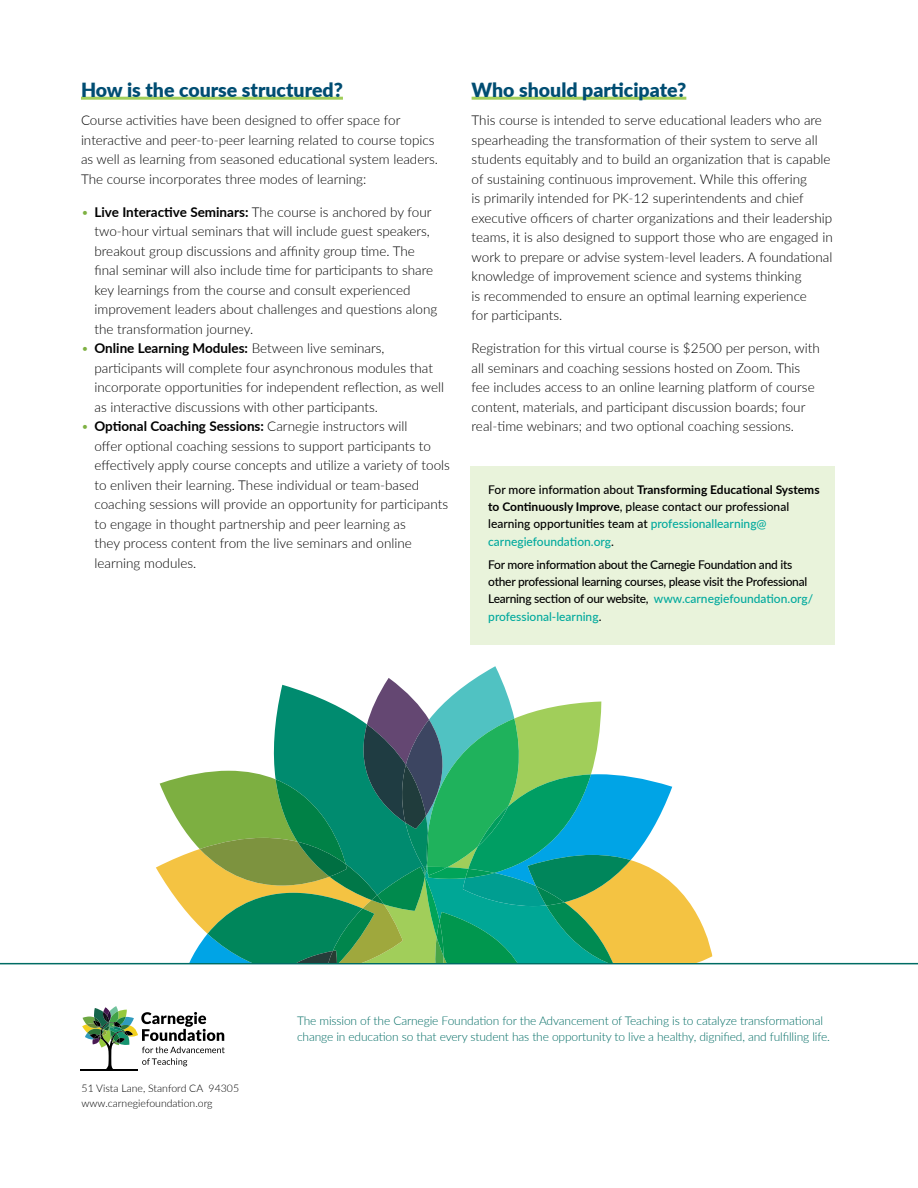
<style>
.page{position:relative;width:918px;height:1188px;background:#fff}
.page>*{position:absolute;margin:0;border:0;box-sizing:border-box;transform-origin:0 0}
.t1{font:900 19.5px "Lato";color:#004d72}
.t2{font:300 13.5px/19.5px "Lato";color:#000}
.t3{font:500 12px/17.2px "Lato";letter-spacing:-.015em;color:#000}
.t4{font:300 12px/16.5px "Lato";letter-spacing:-.01em;color:#006c64}
.t5{font:300 10.5px/15px "Lato";color:#000}
.s1{color:#7eb142}
.s2{font-weight:700}
.s3{color:#00a99d}
</style>
<div class="page">
<hr style="left:0;top:963px;width:918px;height:1px;background:#006c64">
<hr style="left:81px;top:1069px;width:57px;height:2px;background:#000">
<svg style="left:82px;top:1006px;width:143px;height:63px"></svg>
<hr style="left:81px;top:97px;width:262px;height:3px;background:#a1ce5a">
<hr style="left:472px;top:97px;width:214px;height:3px;background:#a1ce5a">
<div style="left:470px;top:466px;width:365px;height:178px;background:#e9f3db"></div>
<svg style="left:156px;top:666px;width:556px;height:297px"></svg>
<h1 class="t1" style="left:81px;top:75px;width:263px">How is the course structured?</h1>
<p class="t2" style="left:81px;top:110px;width:359px">Course activities have been designed to offer space for interactive and peer-to-peer learning related to course topics as well as learning from seasoned educational system leaders.<br>The course incorporates three modes of learning:</p>
<p class="t2" style="left:94px;top:202px;width:344px;text-indent:-14px"><span class="s1">•</span> <span class="s2">Live Interactive Seminars:</span> The course is anchored by four two-hour virtual seminars that will include guest speakers, breakout group discussions and affinity group time. The final seminar will also include time for participants to share key learnings from the course and consult experienced improvement leaders about challenges and questions along the transformation journey.</p>
<p class="t2" style="left:94px;top:338px;width:351px;text-indent:-14px"><span class="s1">•</span> <span class="s2">Online Learning Modules:</span> Between live seminars, participants will complete four asynchronous modules that incorporate opportunities for independent reflection, as well as interactive discussions with other participants.</p>
<p class="t2" style="left:94px;top:416px;width:357px;text-indent:-14px"><span class="s1">•</span> <span class="s2">Optional Coaching Sessions:</span> Carnegie instructors will<br>offer optional coaching sessions to support participants to effectively apply course concepts and utilize a variety of tools to enliven their learning. These individual or team-based coaching sessions will provide an opportunity for participants to engage in thought partnership and peer learning as<br>they process content from the live seminars and online learning modules.</p>
<h1 class="t1" style="left:472px;top:75px;width:216px">Who should participate?</h1>
<p class="t2" style="left:472px;top:110px;width:363px">This course is intended to serve educational leaders who are spearheading the transformation of their system to serve all students equitably and to build an organization that is capable of sustaining continuous improvement. While this offering<br>is primarily intended for PK-12 superintendents and chief executive officers of charter organizations and their leadership teams, it is also designed to support those who are engaged in work to prepare or advise system-level leaders. A foundational knowledge of improvement science and systems thinking<br>is recommended to ensure an optimal learning experience<br>for participants.</p>
<p class="t2" style="left:472px;top:338px;width:350px">Registration for this virtual course is $2500 per person, with all seminars and coaching sessions hosted on Zoom. This fee includes access to an online learning platform of course content, materials, and participant discussion boards; four real-time webinars; and two optional coaching sessions.</p>
<p class="t3" style="left:488px;top:480px;width:333px">For more information about <span class="s2">Transforming Educational Systems to Continuously Improve</span>, please contact our professional learning opportunities team at <span class="s3">professionallearning@ carnegiefoundation.org</span>.</p>
<p class="t3" style="left:488px;top:555px;width:326px">For more information about the Carnegie Foundation and its other professional learning courses, please visit the Professional Learning section of our website, <span class="s3">www.carnegiefoundation.org/ professional-learning</span>.</p>
<p class="t5" style="left:82px;top:1080px;width:159px">51 Vista Lane, Stanford CA 94305 www.carnegiefoundation.org</p>
<p class="t4" style="left:297px;top:1012px;width:535px">The mission of the Carnegie Foundation for the Advancement of Teaching is to catalyze transformational change in education so that every student has the opportunity to live a healthy, dignified, and fulfilling life.</p>
</div>
